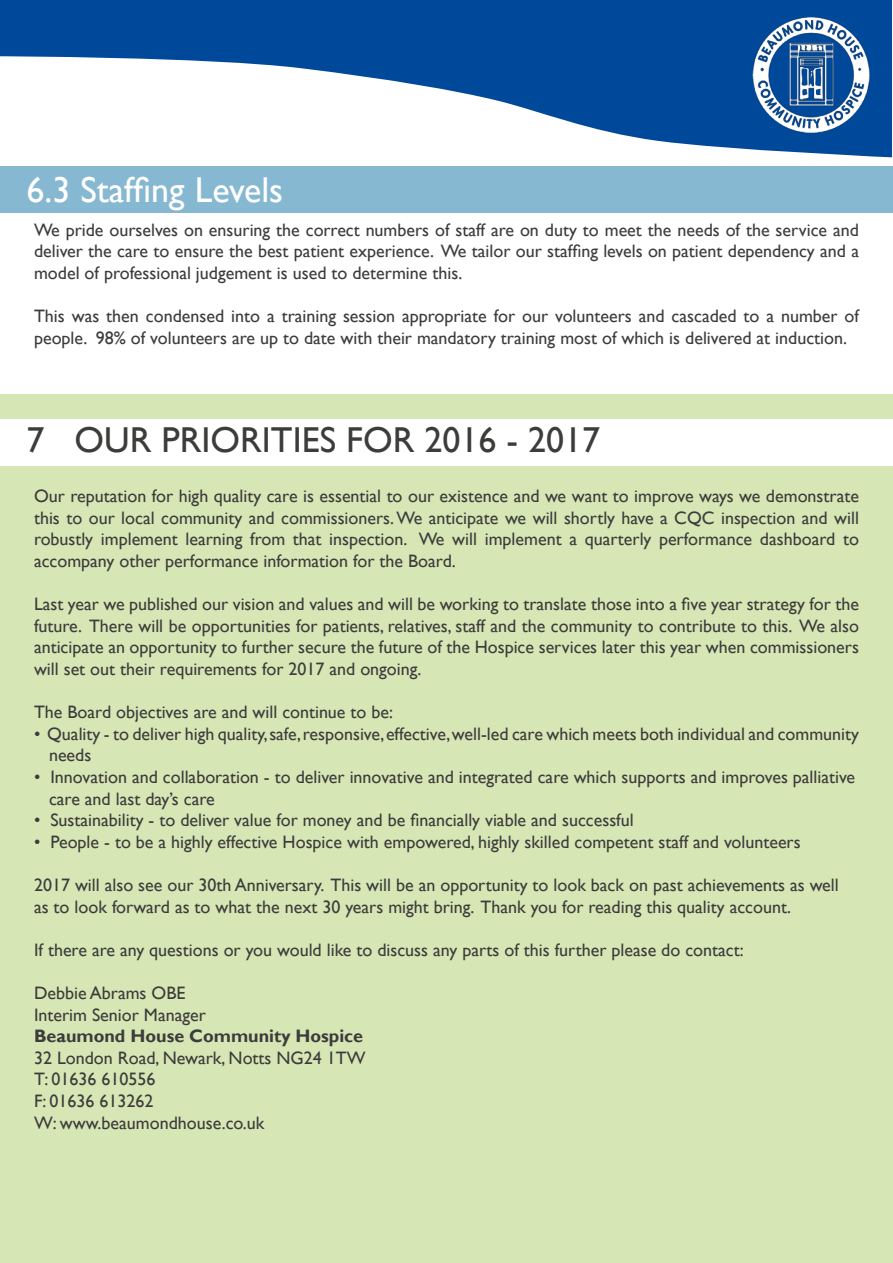
<style>
.page{position:relative;width:893px;height:1263px;background:#fff}
.page>*{position:absolute;margin:0;border:0;box-sizing:border-box;transform-origin:0 0}
.t1{font:36px "Gill Sans";color:#3c3c3b}
.t2{font:36px "Gill Sans";color:#fff}
.t3{font:18px/21.6px "Gill Sans";color:#3c3c3b}
.t4{font:700 18px "Gill Sans";color:#3c3c3b}
</style>
<div class="page">
<svg style="left:0;top:0;width:892px;height:157px;fill:#00489a"></svg>
<img style="left:749px;top:11px;width:125px;height:126px">
<div style="left:0;top:166px;width:893px;height:47px;background:#87b8d1"></div>
<div style="left:0;top:394px;width:893px;height:869px;background:#d6e6b5"></div>
<div style="left:0;top:419px;width:893px;height:46px;background:#fff"></div>
<h1 class="t2" style="left:27px;top:169px;width:258px">6.3 Staffing Levels</h1>
<p class="t3" style="left:34px;top:219px;width:826px;text-align:justify">We pride ourselves on ensuring the correct numbers of staff are on duty to meet the needs of the service and deliver the care to ensure the best patient experience. We tailor our staffing levels on patient dependency and a model of professional judgement is used to determine this.</p>
<p class="t3" style="left:34px;top:306px;width:826px">This was then condensed into a training session appropriate for our volunteers and cascaded to a number of people. 98% of volunteers are up to date with their mandatory training most of which is delivered at induction.</p>
<h1 class="t1" style="left:27px;top:419px;width:575px">7 OUR PRIORITIES FOR 2016 - 2017</h1>
<p class="t3" style="left:34px;top:486px;width:826px;text-align:justify">Our reputation for high quality care is essential to our existence and we want to improve ways we demonstrate this to our local community and commissioners. We anticipate we will shortly have a CQC inspection and will robustly implement learning from that inspection. We will implement a quarterly performance dashboard to accompany other performance information for the Board.</p>
<p class="t3" style="left:34px;top:594px;width:826px;text-align:justify">Last year we published our vision and values and will be working to translate those into a five year strategy for the future. There will be opportunities for patients, relatives, staff and the community to contribute to this. We also anticipate an opportunity to further secure the future of the Hospice services later this year when commissioners will set out their requirements for 2017 and ongoing.</p>
<p class="t3" style="left:34px;top:702px;width:361px">The Board objectives are and will continue to be:</p>
<p class="t3" style="left:49px;top:723px;width:811px;text-indent:-15px">• Quality - to deliver high quality, safe, responsive, effective, well-led care which meets both individual and community needs</p>
<p class="t3" style="left:49px;top:766px;width:808px;text-indent:-15px">• Innovation and collaboration - to deliver innovative and integrated care which supports and improves palliative care and last day’s care</p>
<p class="t3" style="left:34px;top:810px;width:601px">• Sustainability - to deliver value for money and be financially viable and successful</p>
<p class="t3" style="left:34px;top:831px;width:768px">• People - to be a highly effective Hospice with empowered, highly skilled competent staff and volunteers</p>
<p class="t3" style="left:34px;top:874px;width:806px">2017 will also see our 30th Anniversary. This will be an opportunity to look back on past achievements as well as to look forward as to what the next 30 years might bring. Thank you for reading this quality account.</p>
<p class="t3" style="left:34px;top:939px;width:711px">If there are any questions or you would like to discuss any parts of this further please do contact:</p>
<p class="t3" style="left:34px;top:982px;width:173px">Debbie Abrams OBE<br>Interim Senior Manager</p>
<p class="t4" style="left:34px;top:1025px;width:331px">Beaumond House Community Hospice</p>
<p class="t3" style="left:34px;top:1047px;width:333px">32 London Road, Newark, Notts NG24 1TW<br>T: 01636 610556<br>F: 01636 613262<br>W: www.beaumondhouse.co.uk</p>
</div>
